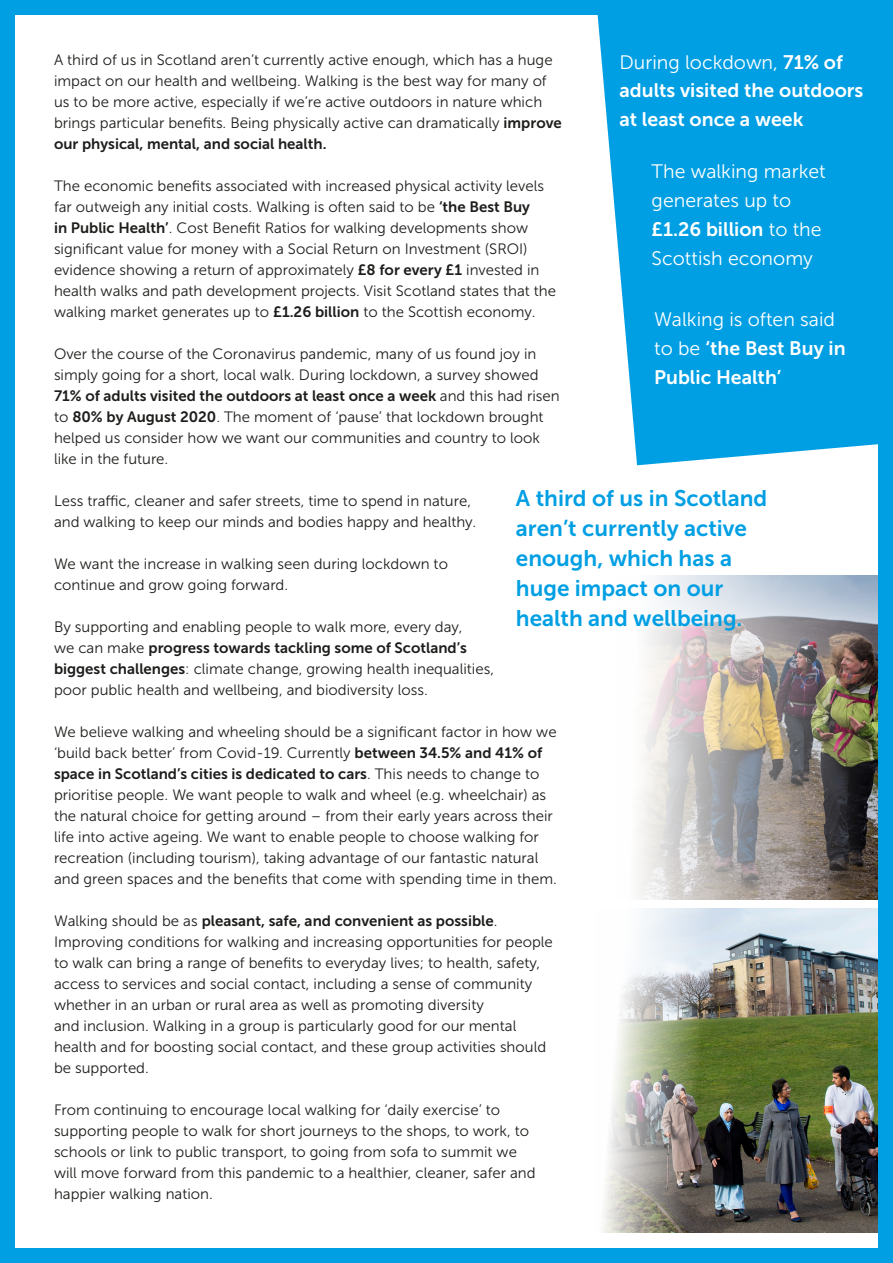
<style>
.page{position:relative;width:893px;height:1263px;background:#fff}
.page>*{position:absolute;margin:0;border:0;box-sizing:border-box;transform-origin:0 0}
.Pull_quote{font:22.5px/30px "Museo Sans 700";color:#009fe3}
.Body_Copy{font:19.5px/28.8px "Museo Sans 700";color:#fff}
.Body_Copy-2{font:19.5px/28.8px "Museo Sans 300";color:#fff}
.Body_Copy-3{font:15px/21px "Museo Sans 300";color:#1d1d1b}
.s1{font-family:"Museo Sans 700"}
.s2{font-family:"Museo Sans 300"}
</style>
<div class="page">
<img style="left:602px;top:909px;width:275px;height:324px">
<img style="left:638px;top:575px;width:239px;height:324px">
<div style="left:0;top:0;width:893px;height:1263px;border:15px solid #009fe3"></div>
<svg style="left:596px;top:0;width:297px;height:465px;fill:#009fe3"></svg>
<p class="Body_Copy-3" style="left:54px;top:50px;width:509px">A third of us in Scotland aren’t currently active enough, which has a huge impact on our health and wellbeing. Walking is the best way for many of us to be more active, especially if we’re active outdoors in nature which brings particular benefits. Being physically active can dramatically <span class="s1">improve our physical, mental, and social health.</span></p>
<p class="Body_Copy-3" style="left:54px;top:176px;width:504px">The economic benefits associated with increased physical activity levels far outweigh any initial costs. Walking is often said to be <span class="s1">‘the Best Buy<br>in Public Health’</span>. Cost Benefit Ratios for walking developments show significant value for money with a Social Return on Investment (SROI) evidence showing a return of approximately <span class="s1">£8 for every £1</span> invested in health walks and path development projects. Visit Scotland states that the walking market generates up to <span class="s1">£1.26 billion</span> to the Scottish economy.</p>
<p class="Body_Copy-3" style="left:54px;top:344px;width:507px">Over the course of the Coronavirus pandemic, many of us found joy in simply going for a short, local walk. During lockdown, a survey showed <span class="s1">71% of adults visited the outdoors at least once a week</span> and this had risen to <span class="s1">80% by August 2020</span>. The moment of ‘pause’ that lockdown brought helped us consider how we want our communities and country to look like in the future.</p>
<p class="Body_Copy-3" style="left:54px;top:491px;width:424px">Less traffic, cleaner and safer streets, time to spend in nature, and walking to keep our minds and bodies happy and healthy.</p>
<p class="Body_Copy-3" style="left:54px;top:554px;width:395px">We want the increase in walking seen during lockdown to continue and grow going forward.</p>
<p class="Body_Copy-3" style="left:54px;top:617px;width:442px">By supporting and enabling people to walk more, every day,<br>we can make <span class="s1">progress towards tackling some of Scotland’s biggest challenges</span>: climate change, growing health inequalities, poor public health and wellbeing, and biodiversity loss.</p>
<p class="Body_Copy-3" style="left:54px;top:722px;width:504px">We believe walking and wheeling should be a significant factor in how we ‘build back better’ from Covid-19. Currently <span class="s1">between 34.5% and 41% of space in Scotland’s cities is dedicated to cars</span>. This needs to change to prioritise people. We want people to walk and wheel (e.g. wheelchair) as the natural choice for getting around – from their early years across their life into active ageing. We want to enable people to choose walking for recreation (including tourism), taking advantage of our fantastic natural and green spaces and the benefits that come with spending time in them.</p>
<p class="Body_Copy-3" style="left:54px;top:911px;width:500px">Walking should be as <span class="s1">pleasant, safe, and convenient as possible</span>.<br>Improving conditions for walking and increasing opportunities for people to walk can bring a range of benefits to everyday lives; to health, safety, access to services and social contact, including a sense of community whether in an urban or rural area as well as promoting diversity<br>and inclusion. Walking in a group is particularly good for our mental health and for boosting social contact, and these group activities should be supported.</p>
<p class="Body_Copy-3" style="left:54px;top:1100px;width:483px">From continuing to encourage local walking for ‘daily exercise’ to supporting people to walk for short journeys to the shops, to work, to schools or link to public transport, to going from sofa to summit we will move forward from this pandemic to a healthier, cleaner, safer and happier walking nation.</p>
<p class="Body_Copy" style="left:619px;top:47px;width:245px"><span class="s2">During lockdown,</span> 71% of adults visited the outdoors at least once a week</p>
<p class="Body_Copy-2" style="left:652px;top:157px;width:175px">The walking market generates up to <span class="s1">£1.26 billion</span> to the<br>Scottish economy</p>
<p class="Body_Copy" style="left:654px;top:305px;width:193px"><span class="s2">Walking is often said to be</span> ‘the Best Buy in<br>Public Health’</p>
<p class="Pull_quote" style="left:516px;top:483px;width:253px">A third of us in Scotland aren’t currently active enough, which has a huge impact on our health and wellbeing.</p>
</div>
